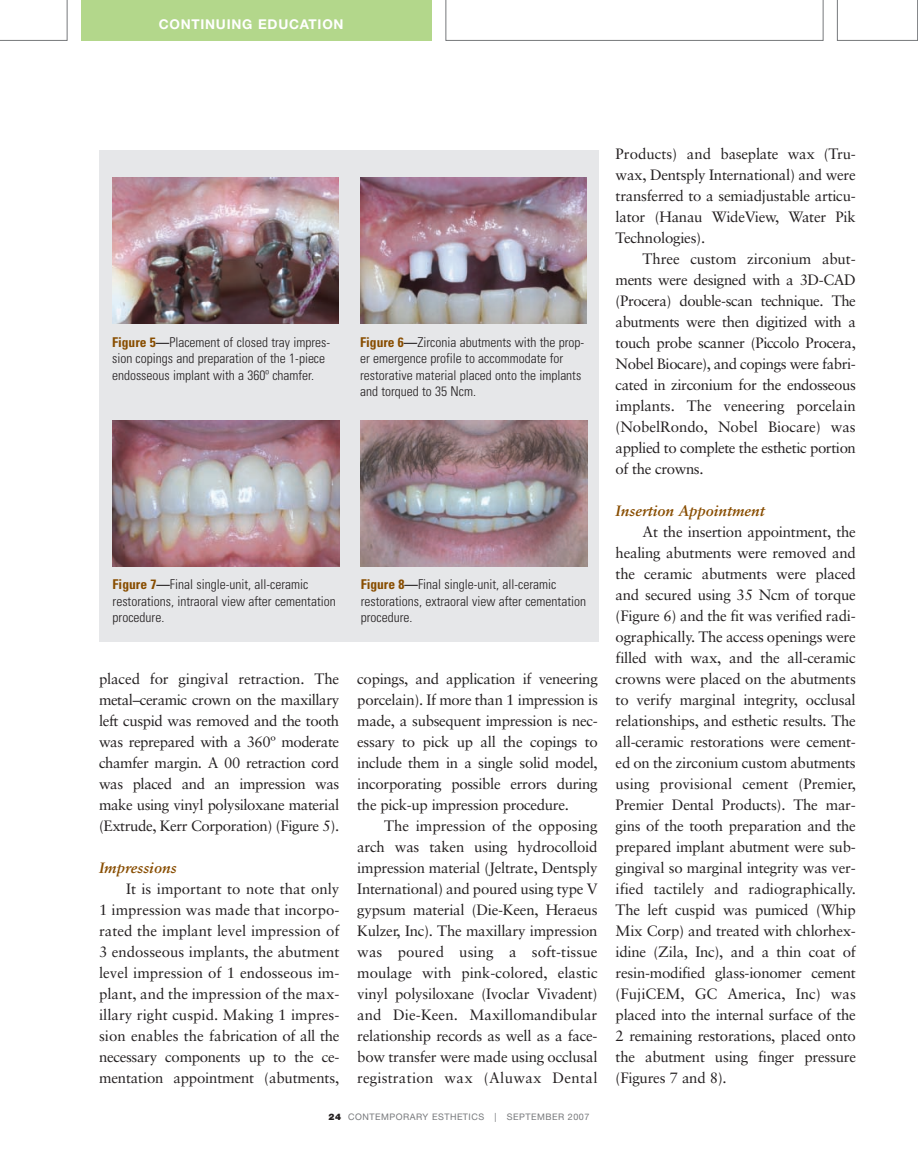
<style>
.page{position:relative;width:918px;height:1161px;background:#fff}
.page>*{position:absolute;margin:0;border:0;box-sizing:border-box;transform-origin:0 0}
.t1{font:15px/21px "Sabon";letter-spacing:-.015em;color:#231f20;text-align:justify}
.t2{font:italic 700 15px "Sabon";color:#884d00}
.t3{font:300 condensed 13.5px/16.5px "Univers";color:#231f20}
.t4{font:700 13.5px "Helvetica Neue";letter-spacing:.055em;color:#fff}
.t5{font:9px "Helvetica Neue";letter-spacing:.055em;color:#76787b}
.s1{font-weight:700;color:#884d00}
.s2{font-weight:700}
.s3{font-weight:900;color:#231f20}
</style>
<div class="page">
<div style="left:81px;top:0;width:351px;height:41px;background:#b3d78b"></div>
<svg style="left:446px;top:0;width:378px;height:41px"></svg>
<svg style="left:0;top:0;width:68px;height:41px"></svg>
<svg style="left:837px;top:0;width:81px;height:41px"></svg>
<div style="left:99px;top:150px;width:500px;height:492px;background:#e6e7e9"></div>
<img style="left:113px;top:420px;width:226px;height:146px">
<img style="left:361px;top:420px;width:226px;height:146px">
<img style="left:112px;top:178px;width:227px;height:146px">
<img style="left:360px;top:178px;width:227px;height:146px">
<p class="t4" style="left:159px;top:16px;width:186px">CONTINUING EDUCATION</p>
<p class="t3" style="left:112px;top:335px;width:220px"><span class="s1">Figure 5</span><span class="s2">—</span>Placement of closed tray impres&shy;sion copings and preparation of the 1-piece endosseous implant with a 360º chamfer.</p>
<p class="t3" style="left:360px;top:335px;width:226px"><span class="s1">Figure 6</span><span class="s2">—</span>Zirconia abutments with the prop&shy;er emergence profile to accommodate for restorative material placed onto the implants and torqued to 35 Ncm.</p>
<p class="t3" style="left:113px;top:578px;width:225px"><span class="s1">Figure 7</span><span class="s2">—</span>Final single-unit, all-ceramic restorations, intraoral view after cementation procedure.</p>
<p class="t3" style="left:361px;top:578px;width:227px"><span class="s1">Figure 8</span><span class="s2">—</span>Final single-unit, all-ceramic restorations, extraoral view after cementation procedure.</p>
<p class="t1" style="left:99px;top:669px;width:242px">placed for gingival retraction. The metal–ceramic crown on the maxillary left cuspid was removed and the tooth was reprepared with a 360º moderate chamfer margin. A 00 retraction cord was placed and an impression was make using vinyl polysiloxane material (Extrude, Kerr Corporation) (Figure 5).</p>
<p class="t2" style="left:99px;top:862px;width:79px">Impressions</p>
<p class="t1" style="left:99px;top:879px;width:242px;text-indent:27px">It is important to note that only 1 impression was made that incorpo&shy;rated the implant level impression of 3 endosseous implants, the abutment level impression of 1 endosseous im&shy;plant, and the impression of the max&shy;illary right cuspid. Making 1 impres&shy;sion enables the fabrication of all the necessary components up to the ce&shy;mentation appointment (abutments,</p>
<p class="t1" style="left:357px;top:669px;width:242px">copings, and application if veneering porcelain). If more than 1 impression is made, a subsequent impression is nec&shy;essary to pick up all the copings to include them in a single solid model, incorporating possible errors during the pick-up impression procedure.</p>
<p class="t1" style="left:357px;top:816px;width:242px;text-indent:27px">The impression of the opposing arch was taken using hydrocolloid impression material (Jeltrate, Dentsply International) and poured using type V gypsum material (Die-Keen, Heraeus Kulzer, Inc). The maxillary impression was poured using a soft-tissue moulage with pink-colored, elastic vinyl polysiloxane (Ivoclar Vivadent) and Die-Keen. Maxillomandibular relationship records as well as a face&shy;bow transfer were made using occlusal registration wax (Aluwax Dental</p>
<p class="t5" style="left:328px;top:1114px;width:263px"><span class="s3">24</span> CONTEMPORARY ESTHETICS | SEPTEMBER 2007</p>
<p class="t1" style="left:616px;top:144px;width:242px">Products) and baseplate wax (Tru&shy;wax, Dentsply International) and were transferred to a semiadjustable articu&shy;lator (Hanau WideView, Water Pik Technologies).</p>
<p class="t1" style="left:616px;top:249px;width:242px;text-indent:27px">Three custom zirconium abut&shy;ments were designed with a 3D-CAD (Procera) double-scan technique. The abutments were then digitized with a touch probe scanner (Piccolo Procera, Nobel Biocare), and copings were fabri&shy;cated in zirconium for the endosseous implants. The veneering porcelain (NobelRondo, Nobel Biocare) was applied to complete the esthetic portion of the crowns.</p>
<p class="t2" style="left:616px;top:505px;width:151px">Insertion Appointment</p>
<p class="t1" style="left:616px;top:522px;width:242px;text-indent:27px">At the insertion appointment, the healing abutments were removed and the ceramic abutments were placed and secured using 35 Ncm of torque (Figure 6) and the fit was verified radi&shy;ographically. The access openings were filled with wax, and the all-ceramic crowns were placed on the abutments to verify marginal integrity, occlusal relationships, and esthetic results. The all-ceramic restorations were cement&shy;ed on the zirconium custom abutments using provisional cement (Premier, Premier Dental Products). The mar&shy;gins of the tooth preparation and the prepared implant abutment were sub&shy;gingival so marginal integrity was ver&shy;ified tactilely and radiographically.<br>The left cuspid was pumiced (Whip Mix Corp) and treated with chlorhex&shy;idine (Zila, Inc), and a thin coat of resin-modified glass-ionomer cement (FujiCEM, GC America, Inc) was placed into the internal surface of the 2 remaining restorations, placed onto the abutment using finger pressure (Figures 7 and 8).</p>
</div>
